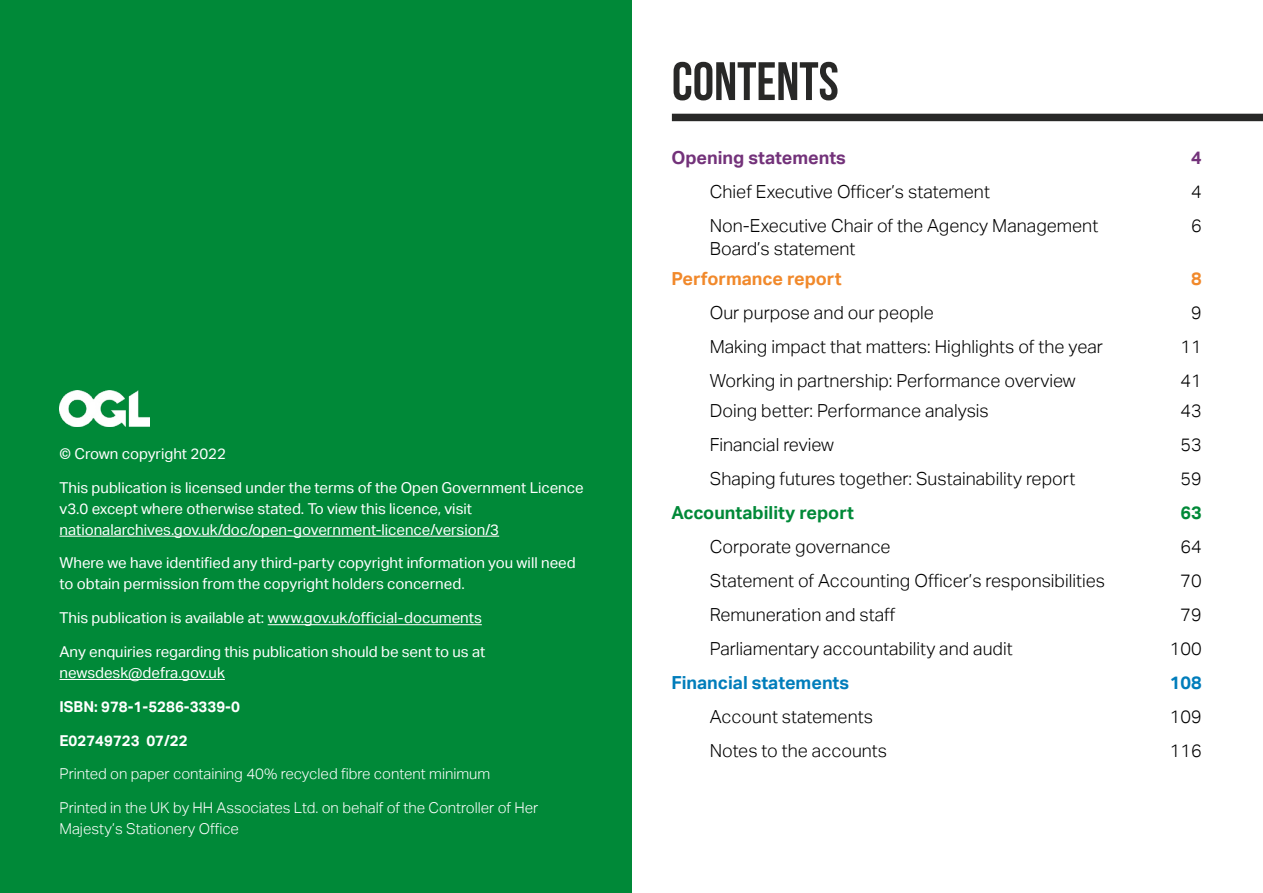
<style>
.page{position:relative;width:1263px;height:893px;background:#fff}
.page>*{position:absolute;margin:0;border:0;box-sizing:border-box;transform-origin:0 0}
.t1{font:700 54px "Bebas Neue";color:#282827}
.t2{font:300 18px/22.5px "Aktiv Grotesk";color:#000}
.t3{font:700 18px "Aktiv Grotesk";color:#008938}
.t4{font:700 18px "Aktiv Grotesk";color:#007dbb}
.t5{font:700 18px "Aktiv Grotesk";color:#73327a}
.t6{font:700 18px "Aktiv Grotesk";color:#f1892b}
.t7{font:15px/21px "Aktiv Grotesk";color:#fff}
.t8{font:300 15px/21px "Aktiv Grotesk";color:#fff}
.t9{font:700 15px "Aktiv Grotesk";color:#fff}
</style>
<div class="page">
<div style="left:0;top:0;width:631px;height:893px;background:#008938"></div>
<hr style="left:60px;top:536px;width:439px;height:1px;background:#fff">
<hr style="left:268px;top:624px;width:214px;height:1px;background:#fff">
<hr style="left:60px;top:679px;width:165px;height:1px;background:#fff">
<img style="left:60px;top:390px;width:90px;height:36px">
<div style="left:672px;top:114px;width:591px;height:7px;background:#282827"></div>
<p class="t7" style="left:60px;top:443px;width:168px">© Crown copyright 2022</p>
<p class="t7" style="left:60px;top:477px;width:526px">This publication is licensed under the terms of the Open Government Licence v3.0 except where otherwise stated. To view this licence, visit nationalarchives.gov.uk/doc/open-government-licence/version/3</p>
<p class="t7" style="left:60px;top:553px;width:518px">Where we have identified any third-party copyright information you will need to obtain permission from the copyright holders concerned.</p>
<p class="t7" style="left:60px;top:607px;width:424px">This publication is available at: www.gov.uk/official-documents</p>
<p class="t7" style="left:60px;top:641px;width:427px">Any enquiries regarding this publication should be sent to us at newsdesk@defra.gov.uk</p>
<p class="t9" style="left:60px;top:698px;width:182px">ISBN: 978-1-5286-3339-0</p>
<p class="t9" style="left:60px;top:731px;width:130px">E02749723 07/22</p>
<p class="t8" style="left:60px;top:764px;width:432px">Printed on paper containing 40% recycled fibre content minimum</p>
<p class="t8" style="left:60px;top:797px;width:480px">Printed in the UK by HH Associates Ltd. on behalf of the Controller of Her<br>Majesty’s Stationery Office</p>
<h1 class="t1" style="left:672px;top:52px;width:168px">CONTENTS</h1>
<p class="t5" style="left:671px;top:147px;width:176px">Opening statements</p>
<p class="t5" style="left:1191px;top:147px;width:12px">4</p>
<p class="t2" style="left:710px;top:181px;width:282px">Chief Executive Officer’s statement</p>
<p class="t2" style="left:1191px;top:181px;width:12px">4</p>
<p class="t2" style="left:710px;top:215px;width:390px">Non-Executive Chair of the Agency Management<br>Board’s statement</p>
<p class="t2" style="left:1191px;top:215px;width:12px">6</p>
<p class="t6" style="left:671px;top:268px;width:172px">Performance report</p>
<p class="t6" style="left:1191px;top:268px;width:12px">8</p>
<p class="t2" style="left:710px;top:301px;width:226px">Our purpose and our people</p>
<p class="t2" style="left:1191px;top:301px;width:12px">9</p>
<p class="t2" style="left:710px;top:335px;width:395px">Making impact that matters: Highlights of the year</p>
<p class="t2" style="left:1180px;top:335px;width:23px">11</p>
<p class="t2" style="left:710px;top:369px;width:367px">Working in partnership: Performance overview</p>
<p class="t2" style="left:1180px;top:369px;width:23px">41</p>
<p class="t2" style="left:710px;top:400px;width:281px">Doing better: Performance analysis</p>
<p class="t2" style="left:1180px;top:400px;width:23px">43</p>
<p class="t2" style="left:710px;top:434px;width:126px">Financial review</p>
<p class="t2" style="left:1180px;top:434px;width:23px">53</p>
<p class="t2" style="left:710px;top:468px;width:367px">Shaping futures together: Sustainability report</p>
<p class="t2" style="left:1180px;top:468px;width:23px">59</p>
<p class="t3" style="left:671px;top:503px;width:184px">Accountability report</p>
<p class="t3" style="left:1180px;top:503px;width:23px">63</p>
<p class="t2" style="left:710px;top:536px;width:182px">Corporate governance</p>
<p class="t2" style="left:1180px;top:536px;width:23px">64</p>
<p class="t2" style="left:710px;top:570px;width:397px">Statement of Accounting Officer’s responsibilities</p>
<p class="t2" style="left:1180px;top:570px;width:23px">70</p>
<p class="t2" style="left:710px;top:604px;width:187px">Remuneration and staff</p>
<p class="t2" style="left:1180px;top:604px;width:23px">79</p>
<p class="t2" style="left:710px;top:638px;width:304px">Parliamentary accountability and audit</p>
<p class="t2" style="left:1170px;top:638px;width:33px">100</p>
<p class="t4" style="left:671px;top:673px;width:179px">Financial statements</p>
<p class="t4" style="left:1170px;top:673px;width:33px">108</p>
<p class="t2" style="left:710px;top:706px;width:165px">Account statements</p>
<p class="t2" style="left:1170px;top:706px;width:33px">109</p>
<p class="t2" style="left:710px;top:740px;width:179px">Notes to the accounts</p>
<p class="t2" style="left:1170px;top:740px;width:33px">116</p>
</div>
